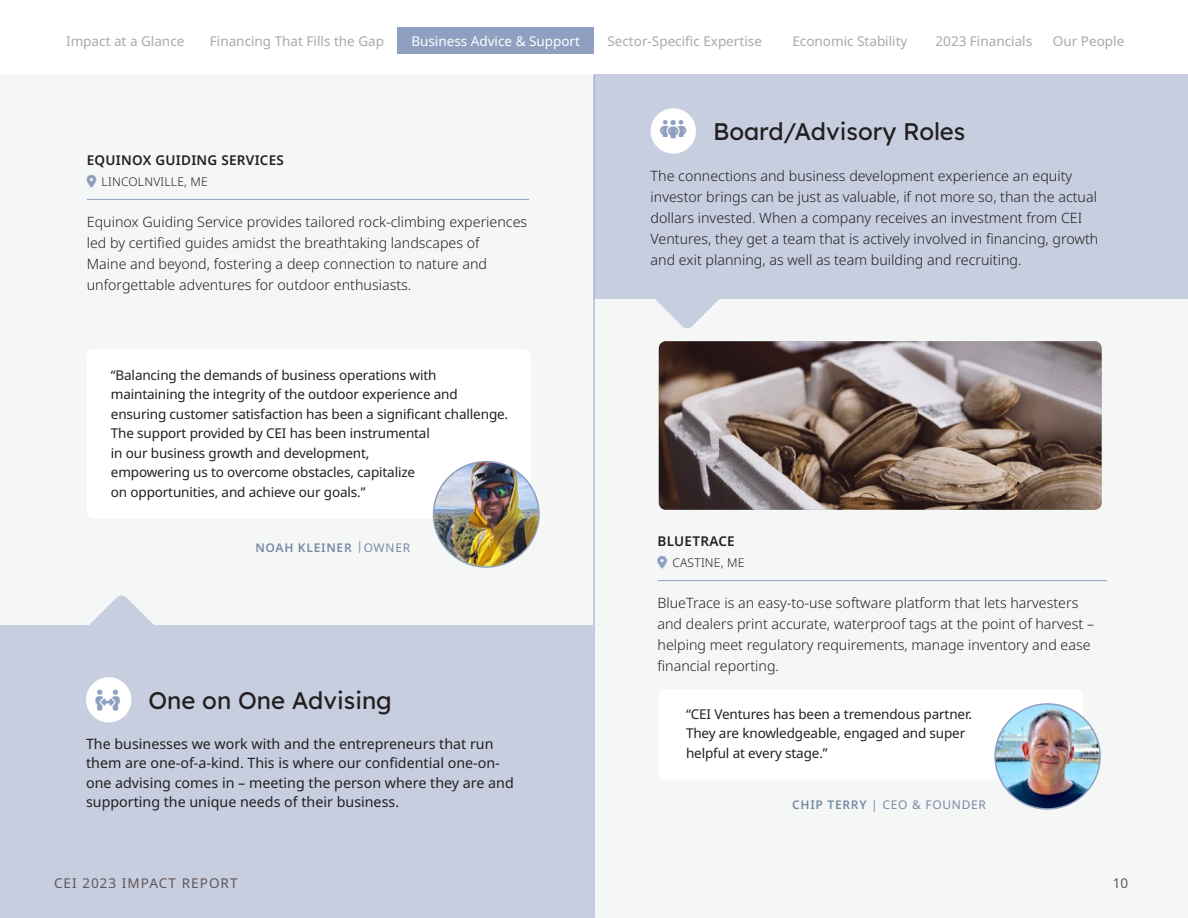
<style>
.page{position:relative;width:1188px;height:918px;background:#fff}
.page>*{position:absolute;margin:0;border:0;box-sizing:border-box;transform-origin:0 0}
.P1_-_Regular__Black{font:24px "Lexend";color:#231f20}
.t1{font:21px "Font Awesome 6 Pro Solid";color:#8e9fc0}
.P1_-_Regular__Black-2{font:300 14.25px/21px "Noto Sans";color:#231f20}
.P1_-_Regular__White{font:14.25px/19.5px "Noto Sans";color:#231f20}
.t2{font:13.5px/19.5px "Noto Sans";letter-spacing:-.01em;color:#231f20}
.t3{font:13.5px "Noto Sans";color:#a8a9ad}
.P1_-_Regular__Black-3{font:600 13.5px "Noto Sans";letter-spacing:.02em;color:#231f20}
.t4{font:13.5px "Noto Sans";color:#fff}
.t5{font:13.5px "Noto Sans";letter-spacing:.08em;color:#625659}
.P1_-_Regular__Black-4{font:300 12px "Noto Sans";letter-spacing:.02em;color:#231f20}
.Quote__Prn_Name___Title{font:12px "Noto Sans";letter-spacing:.06em;color:#7a8aa6}
.Quote__Prn_Name___Title-2{font:600 12px "Noto Sans";letter-spacing:.06em;color:#7a8aa6}
.s1{font-weight:400}
.s2{font-weight:600}
</style>
<div class="page">
<div style="left:594px;top:293px;width:594px;height:625px;background:#f5f7f7"></div>
<img style="left:659px;top:341px;width:443px;height:169px">
<div style="left:594px;top:75px;width:594px;height:224px;background:#c7cee0"></div>
<div style="left:0;top:75px;width:594px;height:565px;background:#f5f7f7"></div>
<svg style="left:655px;top:299px;width:64px;height:29px"></svg>
<div style="left:651px;top:108px;width:45px;height:46px;background:#fff;border-radius:50%"></div>
<hr style="left:594px;top:75px;width:1px;height:843px;background:#8e9fc0">
<hr style="left:87px;top:199px;width:442px;height:1px;background:#8e9fc0">
<div style="left:87px;top:349px;width:444px;height:169px;background:#fff;border-radius:7px"></div>
<img style="left:433px;top:462px;width:106px;height:105px;border-radius:53px">
<div style="left:433px;top:461px;width:107px;height:107px;border:2px solid #8e9fc0;border-radius:50%"></div>
<div style="left:0;top:625px;width:594px;height:293px;background:#c7cee0"></div>
<svg style="left:89px;top:595px;width:65px;height:30px"></svg>
<div style="left:86px;top:677px;width:45px;height:45px;background:#fff;border-radius:50%"></div>
<hr style="left:658px;top:580px;width:449px;height:1px;background:#8e9fc0">
<div style="left:659px;top:689px;width:424px;height:90px;background:#fff;border-radius:7px"></div>
<img style="left:995px;top:704px;width:105px;height:105px;border-radius:52px">
<div style="left:994px;top:703px;width:107px;height:107px;border:2px solid #8e9fc0;border-radius:50%"></div>
<div style="left:397px;top:27px;width:197px;height:27px;background:#8e9fc0"></div>
<p class="t3" style="left:66px;top:31px;width:120px">Impact at a Glance</p>
<p class="t3" style="left:210px;top:31px;width:176px">Financing That Fills the Gap</p>
<p class="t4" style="left:411px;top:31px;width:170px">Business Advice &amp; Support</p>
<p class="t3" style="left:607px;top:31px;width:156px">Sector-Specific Expertise</p>
<p class="t3" style="left:792px;top:31px;width:117px">Economic Stability</p>
<p class="t3" style="left:936px;top:31px;width:98px">2023 Financials</p>
<p class="t3" style="left:1053px;top:31px;width:73px">Our People</p>
<p class="P1_-_Regular__Black-3" style="left:87px;top:150px;width:199px">EQUINOX GUIDING SERVICES</p>
<p class="P1_-_Regular__Black-4" style="left:102px;top:173px;width:108px">LINCOLNVILLE, ME</p>
<p class="P1_-_Regular__Black-2" style="left:87px;top:212px;width:442px">Equinox Guiding Service provides tailored rock-climbing experiences led by certified guides amidst the breathtaking landscapes of<br>Maine and beyond, fostering a deep connection to nature and unforgettable adventures for outdoor enthusiasts.</p>
<p class="t2" style="left:111px;top:365px;width:399px">“Balancing the demands of business operations with maintaining the integrity of the outdoor experience and ensuring customer satisfaction has been a significant challenge.<br>The support provided by CEI has been instrumental<br>in our business growth and development,<br>empowering us to overcome obstacles, capitalize<br>on opportunities, and achieve our goals.”</p>
<p class="Quote__Prn_Name___Title-2" style="left:255px;top:539px;width:156px">NOAH KLEINER <span class="s1">|OWNER</span></p>
<p class="t1" style="left:96px;top:689px;width:28px">□●□▲</p>
<p class="P1_-_Regular__Black" style="left:148px;top:683px;width:245px">One on One Advising</p>
<p class="P1_-_Regular__White" style="left:86px;top:734px;width:429px">The businesses we work with and the entrepreneurs that run them are one-of-a-kind. This is where our confidential one-on&shy;one advising comes in – meeting the person where they are and supporting the unique needs of their business.</p>
<p class="t1" style="left:660px;top:119px;width:28px">□●□◆</p>
<p class="P1_-_Regular__Black" style="left:713px;top:114px;width:254px">Board/Advisory Roles</p>
<p class="P1_-_Regular__Black-2" style="left:651px;top:166px;width:449px">The connections and business development experience an equity investor brings can be just as valuable, if not more so, than the actual dollars invested. When a company receives an investment from CEI Ventures, they get a team that is actively involved in financing, growth and exit planning, as well as team building and recruiting.</p>
<p class="P1_-_Regular__Black-3" style="left:658px;top:531px;width:79px">BLUETRACE</p>
<p class="P1_-_Regular__Black-4" style="left:672px;top:554px;width:74px">CASTINE, ME</p>
<p class="P1_-_Regular__Black-2" style="left:658px;top:593px;width:438px">BlueTrace is an easy-to-use software platform that lets harvesters and dealers print accurate, waterproof tags at the point of harvest – helping meet regulatory requirements, manage inventory and ease financial reporting.</p>
<p class="t2" style="left:686px;top:705px;width:287px">“CEI Ventures has been a tremendous partner.<br>They are knowledgeable, engaged and super helpful at every stage.”</p>
<p class="Quote__Prn_Name___Title" style="left:792px;top:796px;width:195px"><span class="s2">CHIP TERRY</span> | CEO &amp; FOUNDER</p>
<p class="t5" style="left:54px;top:874px;width:185px">CEI 2023 IMPACT REPORT</p>
<p class="t5" style="left:1113px;top:874px;width:17px">10</p>
</div>
